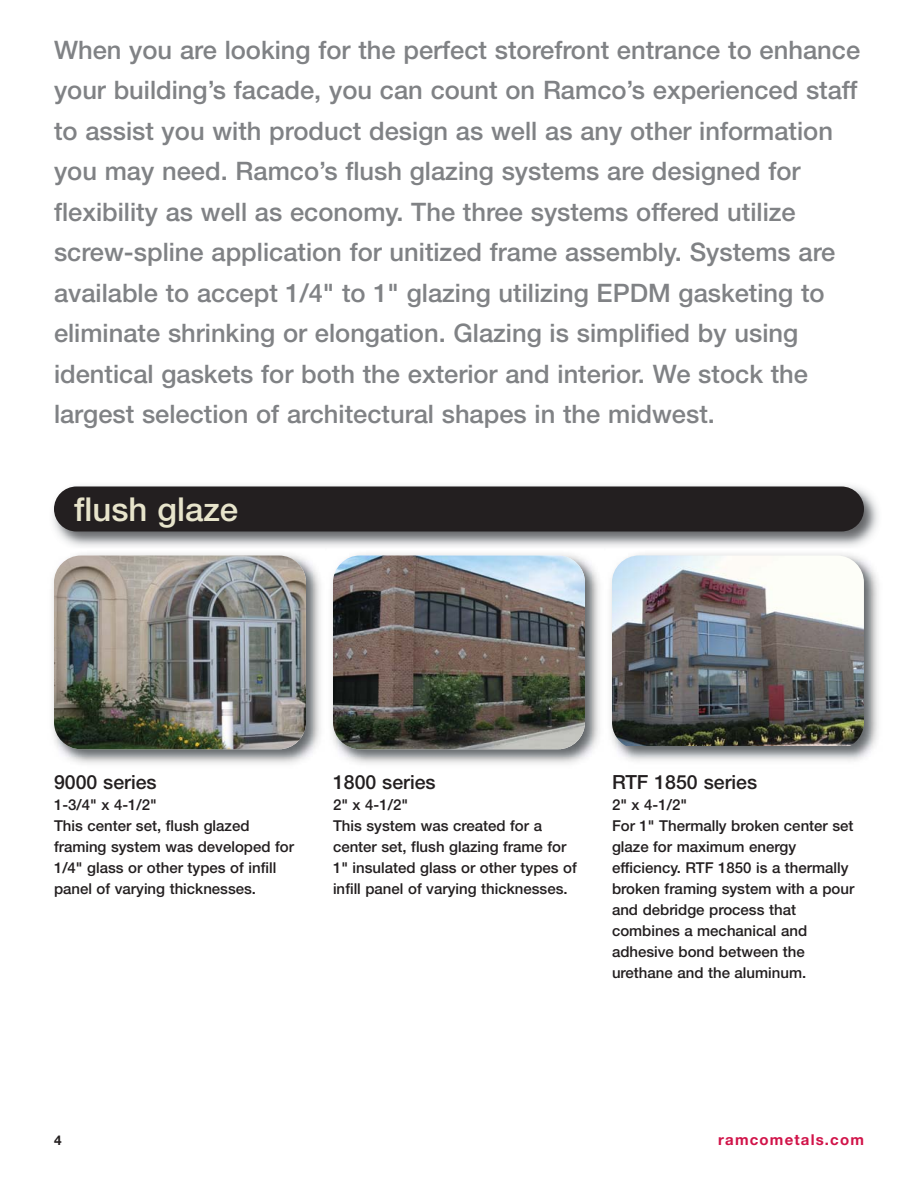
<style>
.page{position:relative;width:918px;height:1188px;background:#fff}
.page>*{position:absolute;margin:0;border:0;box-sizing:border-box;transform-origin:0 0}
.t1{font:500 33px "Helvetica Neue";color:#e7e4cb}
.t2{font:500 25.5px/40.5px "Helvetica Neue";color:#808285}
.t3{font:500 19.5px "Helvetica Neue";color:#231f20}
.t4{font:500 15px/21px "Helvetica Neue";color:#231f20}
.t5{font:700 15px "Helvetica Neue";letter-spacing:.08em;color:#d11349}
.t6{font:700 13.5px "Helvetica Neue";color:#231f20}
</style>
<div class="page">
<img style="left:53px;top:553px;width:268px;height:211px">
<img style="left:54px;top:555px;width:252px;height:194px;border-radius:27px">
<img style="left:332px;top:553px;width:268px;height:211px">
<img style="left:333px;top:555px;width:252px;height:194px;border-radius:27px">
<img style="left:611px;top:553px;width:268px;height:208px">
<img style="left:612px;top:555px;width:252px;height:191px">
<img style="left:52px;top:485px;width:826px;height:62px">
<div style="left:54px;top:486px;width:810px;height:45px;background:#231f20;border-radius:22px"></div>
<p class="t2" style="left:54px;top:32px;width:808px">When you are looking for the perfect storefront entrance to enhance your building’s facade, you can count on Ramco’s experienced staff to assist you with product design as well as any other information you may need. Ramco’s flush glazing systems are designed for flexibility as well as economy. The three systems offered utilize screw-spline application for unitized frame assembly. Systems are available to accept 1/4" to 1" glazing utilizing EPDM gasketing to eliminate shrinking or elongation. Glazing is simplified by using identical gaskets for both the exterior and interior. We stock the largest selection of architectural shapes in the midwest.</p>
<p class="t1" style="left:74px;top:497px;width:166px">flush glaze</p>
<p class="t3" style="left:54px;top:775px;width:104px">9000 series</p>
<p class="t4" style="left:54px;top:796px;width:242px">1-3/4" x 4-1/2"<br>This center set, flush glazed framing system was developed for<br>1/4" glass or other types of infill panel of varying thicknesses.</p>
<p class="t3" style="left:333px;top:775px;width:104px">1800 series</p>
<p class="t4" style="left:333px;top:796px;width:245px">2" x 4-1/2"<br>This system was created for a center set, flush glazing frame for<br>1" insulated glass or other types of infill panel of varying thicknesses.</p>
<p class="t3" style="left:612px;top:775px;width:147px">RTF 1850 series</p>
<p class="t4" style="left:612px;top:796px;width:244px">2" x 4-1/2"<br>For 1" Thermally broken center set glaze for maximum energy efficiency. RTF 1850 is a thermally broken framing system with a pour and debridge process that combines a mechanical and adhesive bond between the urethane and the aluminum.</p>
<p class="t6" style="left:54px;top:1135px;width:9px">4</p>
<p class="t5" style="left:718px;top:1134px;width:147px">ramcometals.com</p>
</div>
